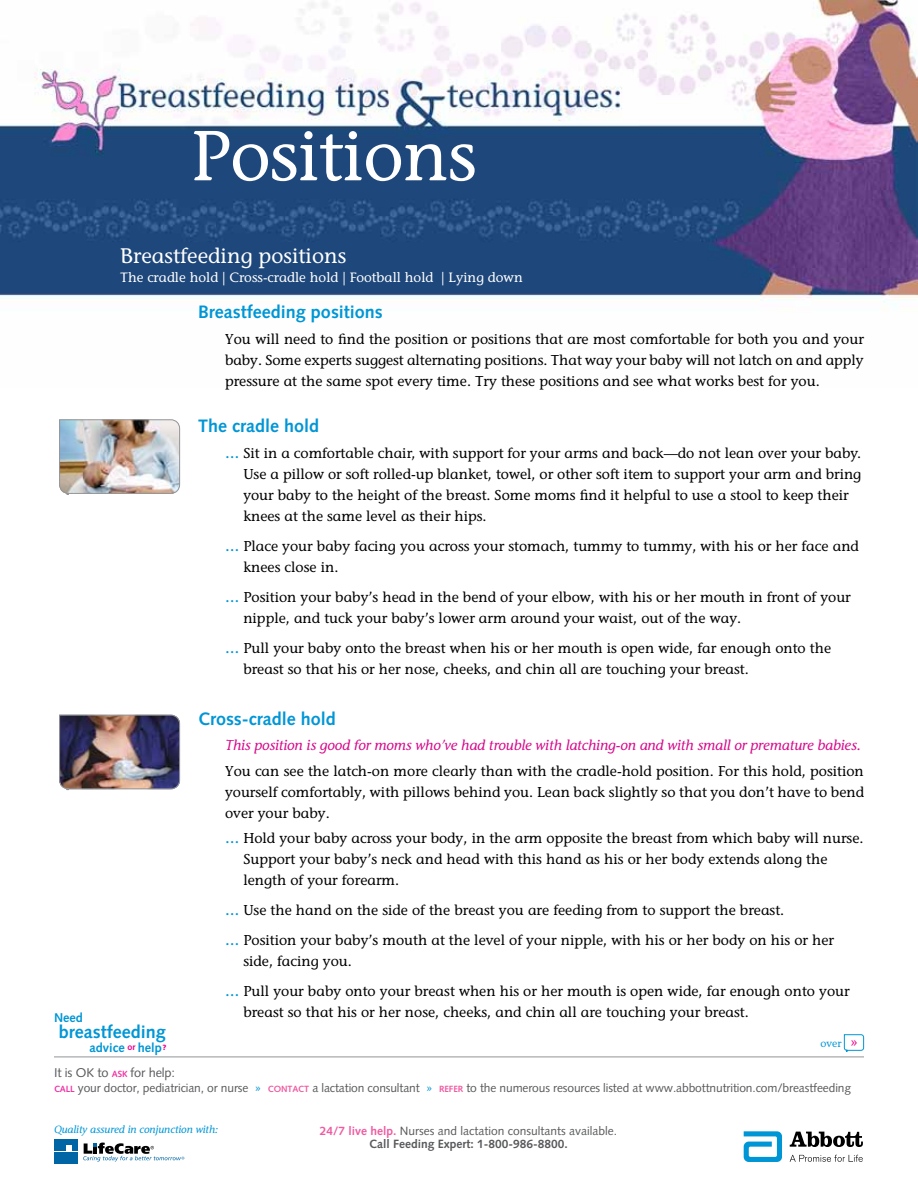
<style>
.page{position:relative;width:918px;height:1188px;background:#fff}
.page>*{position:absolute;margin:0;border:0;box-sizing:border-box;transform-origin:0 0}
.t1{font:70.5px "Stone Informal";letter-spacing:-.01em;color:#fff}
.t2{font:21px "Stone Informal";color:#fff}
.t3{font:700 18px "Syntax";color:#0096d6}
.t4{font:14.25px/21px "Stone Informal";color:#000}
.t5{font:italic 14.25px "Stone Informal";letter-spacing:-.005em;color:#d60c8c}
.t6{font:13.5px "Stone Informal";color:#fff}
.t7{font:12.75px "Syntax";letter-spacing:-.01em;color:#58595b}
.t8{font:700 12.75px "Syntax";color:#0096d6}
.t9{font:12px/13.5px "Syntax";letter-spacing:-.01em;color:#58595b;text-align:center}
.t10{font:italic 10.5px "Stone Informal";color:#0096d6}
.t11{font:10.5px "Stone Informal";color:#0096d6}
.s1{font-weight:600;color:#0096d6}
.s2{font-family:"Syntax";font-size:15px;color:#ec008c}
.s3{font-size:9px;color:#ec008c}
.s4{font-weight:900;font-size:7.5px;color:#ec008c}
.s5{font-weight:700;font-size:9px;color:#f033a3}
.s6{color:#0096d6}
.s7{font-weight:700;font-size:9px;color:#ef5ba1}
.s8{font-weight:700;color:#ef5ba1}
.s9{font-weight:700}
</style>
<div class="page">
<hr style="left:54px;top:1057px;width:810px;height:1px;background:#939598">
<svg style="left:54px;top:1140px;width:130px;height:23px"></svg>
<svg style="left:790px;top:1155px;width:73px;height:7px"></svg>
<svg style="left:744px;top:1131px;width:38px;height:31px"></svg>
<svg style="left:790px;top:1132px;width:73px;height:15px"></svg>
<img style="left:0;top:0;width:918px;height:302px">
<img style="left:59px;top:714px;width:121px;height:76px">
<img style="left:59px;top:419px;width:121px;height:76px">
<svg style="left:844px;top:1034px;width:20px;height:18px"></svg>
<h1 class="t1" style="left:190px;top:114px;width:288px">Positions</h1>
<h2 class="t2" style="left:120px;top:243px;width:228px">Breastfeeding positions</h2>
<p class="t6" style="left:120px;top:269px;width:404px">The cradle hold | Cross-cradle hold | Football hold | Lying down</p>
<p class="t3" style="left:198px;top:302px;width:186px">Breastfeeding positions</p>
<p class="t4" style="left:225px;top:328px;width:640px;text-align:justify">You will need to find the position or positions that are most comfortable for both you and your baby. Some experts suggest alternating positions. That way your baby will not latch on and apply pressure at the same spot every time. Try these positions and see what works best for you.</p>
<p class="t3" style="left:198px;top:416px;width:123px">The cradle hold</p>
<p class="t4" style="left:243px;top:442px;width:620px;text-indent:-18px"><span class="s1">…</span> Sit in a comfortable chair, with support for your arms and back—do not lean over your baby.<br>Use a pillow or soft rolled-up blanket, towel, or other soft item to support your arm and bring your baby to the height of the breast. Some moms find it helpful to use a stool to keep their knees at the same level as their hips.</p>
<p class="t4" style="left:243px;top:535px;width:617px;text-indent:-18px"><span class="s1">…</span> Place your baby facing you across your stomach, tummy to tummy, with his or her face and knees close in.</p>
<p class="t4" style="left:243px;top:586px;width:609px;text-indent:-18px"><span class="s1">…</span> Position your baby’s head in the bend of your elbow, with his or her mouth in front of your nipple, and tuck your baby’s lower arm around your waist, out of the way.</p>
<p class="t4" style="left:243px;top:637px;width:589px;text-indent:-18px"><span class="s1">…</span> Pull your baby onto the breast when his or her mouth is open wide, far enough onto the breast so that his or her nose, cheeks, and chin all are touching your breast.</p>
<p class="t3" style="left:198px;top:708px;width:139px">Cross-cradle hold</p>
<p class="t5" style="left:225px;top:737px;width:637px">This position is good for moms who’ve had trouble with latching-on and with small or premature babies.</p>
<p class="t4" style="left:225px;top:760px;width:641px;text-align:justify">You can see the latch-on more clearly than with the cradle-hold position. For this hold, position yourself comfortably, with pillows behind you. Lean back slightly so that you don’t have to bend over your baby.</p>
<p class="t4" style="left:243px;top:828px;width:622px;text-indent:-18px"><span class="s1">…</span> Hold your baby across your body, in the arm opposite the breast from which baby will nurse.<br>Support your baby’s neck and head with this hand as his or her body extends along the length of your forearm.</p>
<p class="t4" style="left:225px;top:895px;width:611px;line-height:30px"><span class="s1">…</span> Use the hand on the side of the breast you are feeding from to support the breast.<br><span class="s1">…</span> Position your baby’s mouth at the level of your nipple, with his or her body on his or her</p>
<p class="t4" style="left:225px;top:946px;width:626px;line-height:30px;text-indent:18px">side, facing you.<br><span class="s1">…</span> Pull your baby onto your breast when his or her mouth is open wide, far enough onto your</p>
<p class="t4" style="left:243px;top:1002px;width:507px">breast so that his or her nose, cheeks, and chin all are touching your breast.</p>
<p class="t11" style="left:820px;top:1037px;width:40px">over <span class="s2">»</span></p>
<p class="t8" style="left:54px;top:1011px;width:31px">Need</p>
<p class="t3" style="left:59px;top:1021px;width:108px">breastfeeding</p>
<p class="t8" style="left:89px;top:1040px;width:78px">advice <span class="s3">or</span> help<span class="s4">?</span></p>
<p class="t7" style="left:54px;top:1065px;width:123px">It is OK to <span class="s5">Ask</span> for help:</p>
<p class="t9" style="left:54px;top:1081px;width:799px"><span class="s5">Call</span> your doctor, pediatrician, or nurse <span class="s6">»</span> <span class="s7">Contact</span> a lactation consultant <span class="s6">»</span> <span class="s7">Refer</span> to the numerous resources listed at www.abbottnutrition.com/breastfeeding</p>
<p class="t10" style="left:54px;top:1123px;width:166px">Quality assured in conjunction with:</p>
<p class="t9" style="left:320px;top:1124px;width:299px"><span class="s8">24/7 live help.</span> Nurses and lactation consultants available.<br><span class="s9">Call Feeding Expert: 1-800-986-8800.</span></p>
</div>
